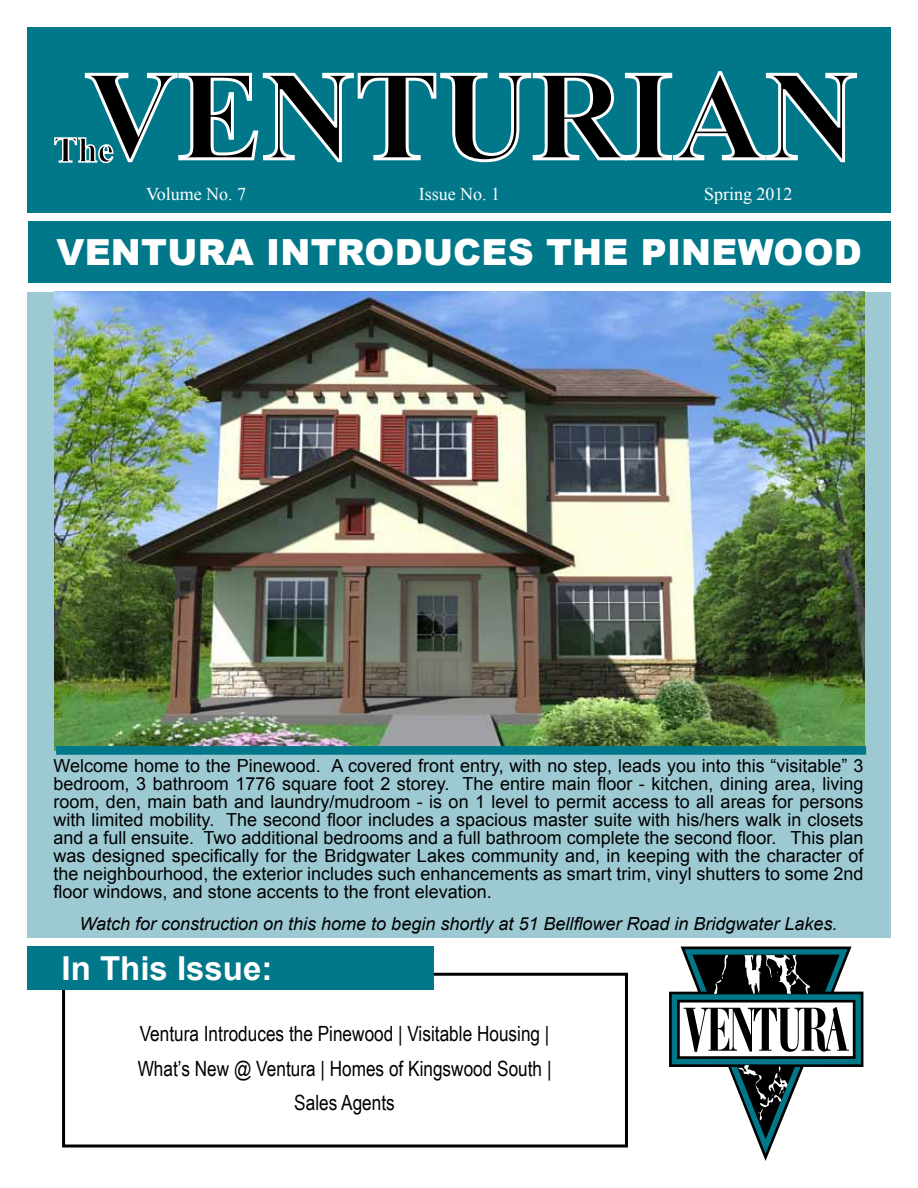
<style>
.page{position:relative;width:918px;height:1188px;background:#fff}
.page>*{position:absolute;margin:0;border:0;box-sizing:border-box;transform-origin:0 0}
.t1{font:900 36px "Arial";letter-spacing:.005em;color:#fff}
.t2{font:700 33px "Arial";color:#fff}
.t3{font:21px/34.5px "Arial Narrow";color:#000;text-align:center}
.t4{font:18px/18px "Arial";color:#000;text-align:justify}
.t5{font:italic 18px "Arial";color:#000}
.t6{font:18px "Times New Roman";color:#fff}
</style>
<div class="page">
<div style="left:27px;top:27px;width:864px;height:185px;background:#00788a"></div>
<svg style="left:84px;top:71px;width:774px;height:92px"></svg>
<svg style="left:54px;top:74px;width:203px;height:90px"></svg>
<div style="left:28px;top:221px;width:862px;height:62px;background:#00788a"></div>
<div style="left:27px;top:292px;width:864px;height:645px;background:#9dc9d3"></div>
<img style="left:54px;top:292px;width:810px;height:458px">
<div style="left:62px;top:973px;width:566px;height:175px;border:3px solid #000"></div>
<div style="left:28px;top:947px;width:406px;height:43px;background:#00788a"></div>
<svg style="left:669px;top:947px;width:194px;height:214px"></svg>
<svg style="left:56px;top:746px;width:810px;height:9px"></svg>
<p class="t6" style="left:146px;top:182px;width:102px">Volume No. 7</p>
<p class="t6" style="left:419px;top:182px;width:83px">Issue No. 1</p>
<p class="t6" style="left:704px;top:182px;width:90px">Spring 2012</p>
<h1 class="t1" style="left:56px;top:226px;width:807px">VENTURA INTRODUCES THE PI NEWOOD</h1>
<p class="t4" style="left:54px;top:757px;width:811px">Welcome home to the Pinewood. A covered front entry, with no step, leads you into this “visitable” 3 bedroom, 3 bathroom 1776 square foot 2 storey. The entire main floor - kitchen, dining area, living room, den, main bath and laundry/mudroom - is on 1 level to permit access to all areas for persons with limited mobility. The second floor includes a spacious master suite with his/hers walk in closets and a full ensuite. Two additional bedrooms and a full bathroom complete the second floor. This plan was designed specifically for the Bridgwater Lakes community and, in keeping with the character of the neighbourhood, the exterior includes such enhancements as smart trim, vinyl shutters to some 2nd floor windows, and stone accents to the front elevation.</p>
<p class="t5" style="left:80px;top:912px;width:759px">Watch for construction on this home to begin shortly at 51 Bellflower Road in Bridgwater Lakes.</p>
<h2 class="t2" style="left:62px;top:947px;width:212px">In This Issue:</h2>
<p class="t3" style="left:138px;top:1016px;width:415px">Ventura Introduces the Pinewood | Visitable Housing |<br>What’s New @ Ventura | Homes of Kingswood South |<br>Sales Agents</p>
</div>
